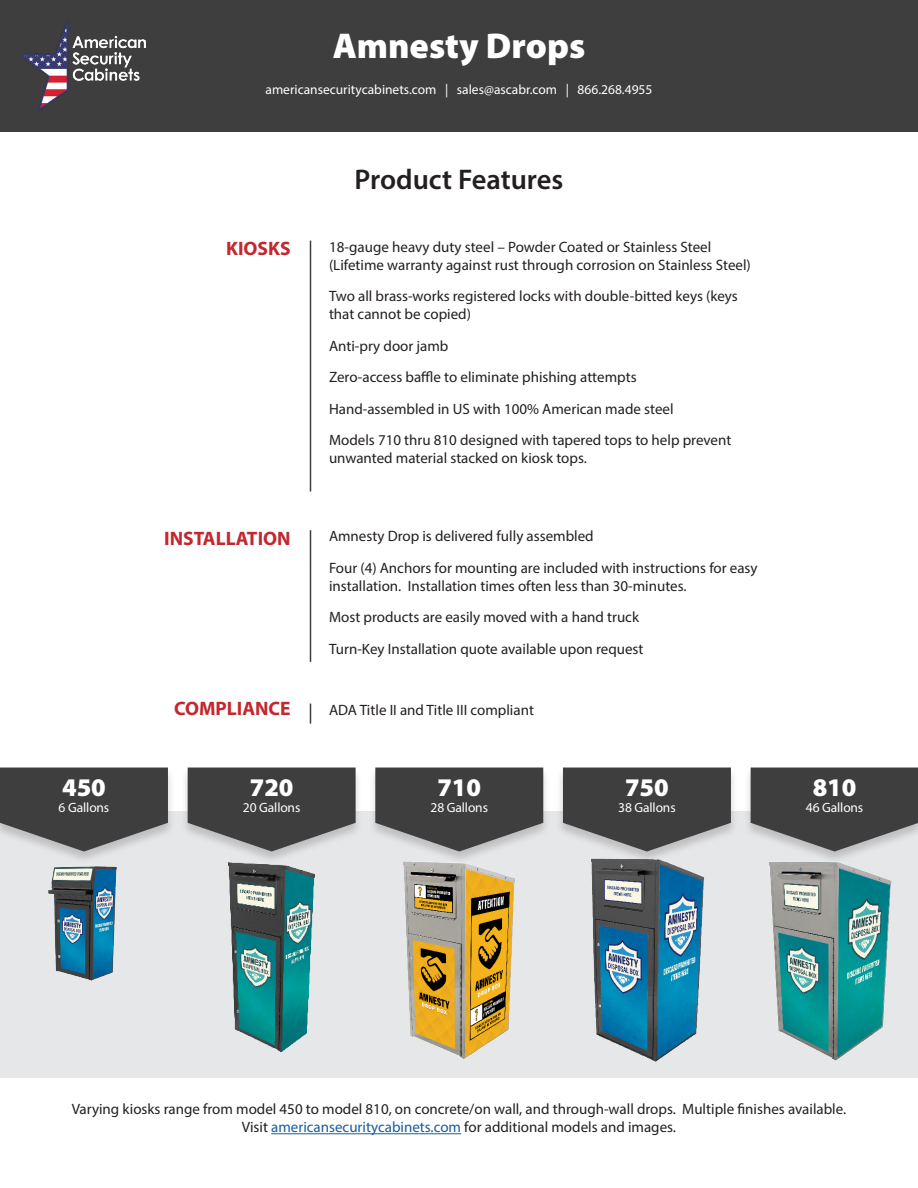
<style>
.page{position:relative;width:918px;height:1188px;background:#fff}
.page>*{position:absolute;margin:0;border:0;box-sizing:border-box;transform-origin:0 0}
.t1{font:900 36px "Myriad Pro";color:#fff}
.t2{font:600 28.5px "Myriad Pro";color:#231f20}
.t3{font:900 25.5px "Myriad Pro";color:#fff}
.t4{font:700 19.5px "Myriad Pro";color:#c2282e}
.t5{font:15px/18px "Myriad Pro";color:#231f20}
.t6{font:13.5px "Myriad Pro";color:#fff}
.s1{color:#175d9e}
</style>
<div class="page">
<div style="left:0;top:0;width:918px;height:132px;background:#3e3e3f"></div>
<div style="left:0;top:812px;width:918px;height:266px;background:#e6e7e9"></div>
<div style="left:181px;top:767px;width:182px;height:98px;background:#231f20;opacity:.2"></div>
<svg style="left:188px;top:768px;width:168px;height:84px;background:#58595a"></svg>
<div style="left:368px;top:767px;width:182px;height:98px;background:#231f20;opacity:.2"></div>
<svg style="left:375px;top:768px;width:168px;height:84px;background:#59595a"></svg>
<img style="left:398px;top:857px;width:123px;height:202px">
<div style="left:744px;top:767px;width:174px;height:98px;background:#231f20;opacity:.2"></div>
<svg style="left:751px;top:768px;width:167px;height:84px;background:#58585a"></svg>
<img style="left:766px;top:857px;width:130px;height:204px">
<div style="left:556px;top:767px;width:182px;height:98px;background:#231f20;opacity:.2"></div>
<svg style="left:563px;top:768px;width:168px;height:84px;background:#58595a"></svg>
<img style="left:585px;top:857px;width:124px;height:205px">
<div style="left:0;top:767px;width:175px;height:98px;background:#231f20;opacity:.2"></div>
<svg style="left:0;top:768px;width:168px;height:84px;background:#58595a"></svg>
<img style="left:48px;top:864px;width:72px;height:117px">
<img style="left:229px;top:862px;width:86px;height:190px">
<img style="left:20px;top:20px;width:126px;height:90px">
<hr style="left:310px;top:241px;width:1px;height:251px;background:#3e3e3f">
<hr style="left:310px;top:530px;width:1px;height:132px;background:#3e3e3f">
<svg style="left:310px;top:704px;width:1px;height:20px"></svg>
<hr style="left:271px;top:1133px;width:190px;height:1px;background:#175d9e">
<p class="t1" style="left:333px;top:22px;width:254px">Amnesty Drops</p>
<p class="t6" style="left:266px;top:81px;width:388px">americansecuritycabinets.com | sales@ascabr.com | 866.268.4955</p>
<p class="t3" style="left:62px;top:770px;width:45px">450</p>
<p class="t6" style="left:59px;top:799px;width:52px">6 Gallons</p>
<p class="t2" style="left:355px;top:161px;width:210px">Product Features</p>
<p class="t4" style="left:226px;top:236px;width:66px">KIOSKS</p>
<p class="t5" style="left:329px;top:238px;width:423px">18-gauge heavy duty steel – Powder Coated or Stainless Steel (Lifetime warranty against rust through corrosion on Stainless Steel)</p>
<p class="t5" style="left:329px;top:287px;width:410px">Two all brass-works registered locks with double-bitted keys (keys that cannot be copied)</p>
<p class="t5" style="left:329px;top:337px;width:121px">Anti-pry door jamb</p>
<p class="t5" style="left:329px;top:368px;width:309px">Zero-access baffle to eliminate phishing attempts</p>
<p class="t5" style="left:329px;top:400px;width:346px">Hand-assembled in US with 100% American made steel</p>
<p class="t5" style="left:329px;top:431px;width:404px">Models 710 thru 810 designed with tapered tops to help prevent unwanted material stacked on kiosk tops.</p>
<p class="t4" style="left:164px;top:525px;width:128px">INSTALLATION</p>
<p class="t5" style="left:329px;top:527px;width:266px">Amnesty Drop is delivered fully assembled</p>
<p class="t5" style="left:329px;top:559px;width:430px">Four (4) Anchors for mounting are included with instructions for easy installation. Installation times often less than 30-minutes.</p>
<p class="t5" style="left:329px;top:608px;width:312px">Most products are easily moved with a hand truck</p>
<p class="t5" style="left:329px;top:640px;width:316px">Turn-Key Installation quote available upon request</p>
<p class="t4" style="left:174px;top:696px;width:118px">COMPLIANCE</p>
<p class="t5" style="left:329px;top:701px;width:206px">ADA Title II and Title III compliant</p>
<p class="t3" style="left:250px;top:770px;width:45px">720</p>
<p class="t6" style="left:243px;top:799px;width:59px">20 Gallons</p>
<p class="t3" style="left:437px;top:770px;width:45px">710</p>
<p class="t6" style="left:431px;top:799px;width:59px">28 Gallons</p>
<p class="t3" style="left:625px;top:770px;width:45px">750</p>
<p class="t6" style="left:618px;top:799px;width:59px">38 Gallons</p>
<p class="t3" style="left:813px;top:770px;width:45px">810</p>
<p class="t6" style="left:806px;top:799px;width:59px">46 Gallons</p>
<p class="t5" style="left:72px;top:1100px;width:776px;text-align:center">Varying kiosks range from model 450 to model 810, on concrete/on wall, and through-wall drops. Multiple finishes available.<br>Visit <span class="s1">americansecuritycabinets.com</span> for additional models and images.</p>
</div>
